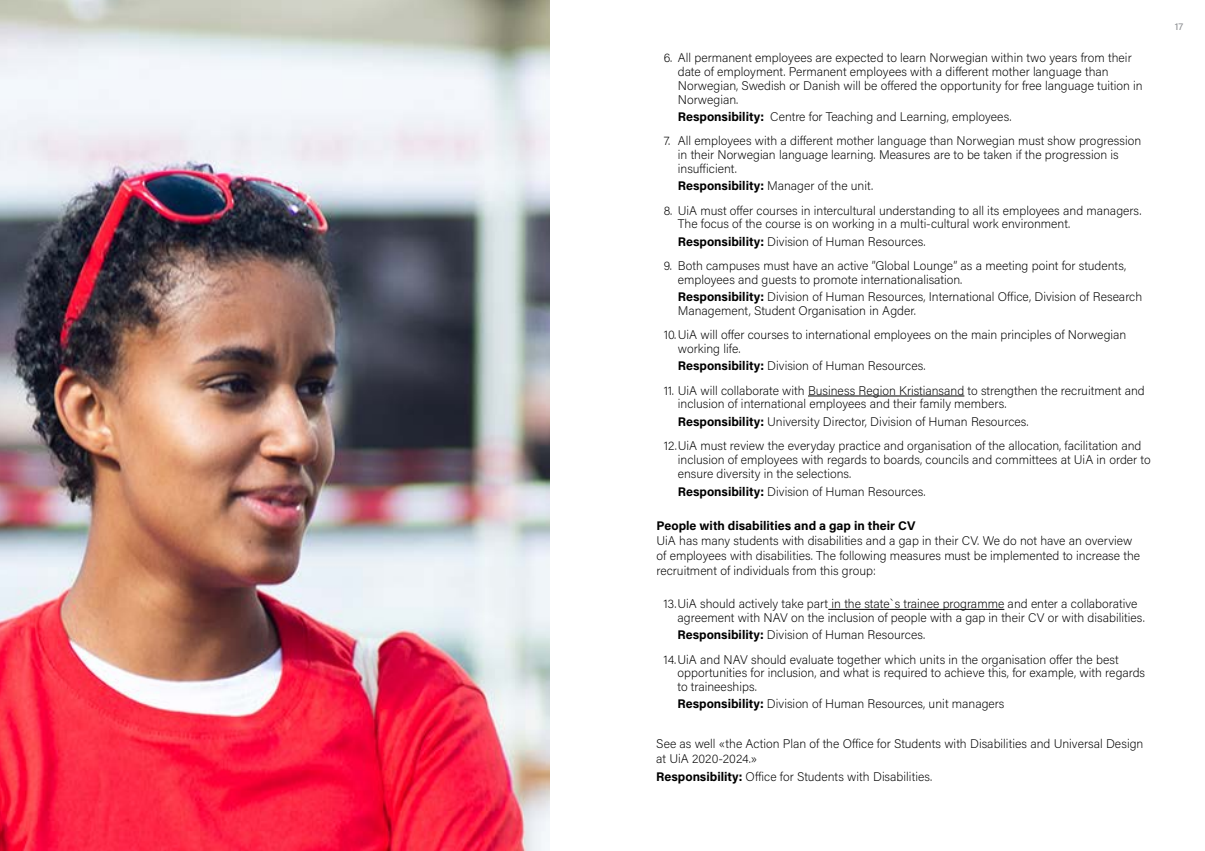
<style>
.page{position:relative;width:1205px;height:851px;background:#fff}
.page>*{position:absolute;margin:0;border:0;box-sizing:border-box;transform-origin:0 0}
.t1{font:200 12.5px/13.8px "Acumin Pro";color:#000}
.t2{font:700 12.5px "Acumin Pro";color:#000}
.t3{font:500 10px "Acumin Pro";color:#939598}
.s1{font-weight:700}
</style>
<div class="page">
<hr style="left:828px;top:609px;width:176px;height:1px;background:#000">
<hr style="left:808px;top:395px;width:156px;height:1px;background:#000">
<img style="left:0;top:0;width:549px;height:850px">
<p class="t1" style="left:678px;top:51px;width:466px;text-indent:-14px">6. All permanent employees are expected to learn Norwegian within two years from their date of employment. Permanent employees with a different mother language than Norwegian, Swedish or Danish will be offered the opportunity for free language tuition in Norwegian.</p>
<p class="t1" style="left:678px;top:109px;width:335px"><span class="s1">Responsibility:</span> Centre for Teaching and Learning, employees.</p>
<p class="t1" style="left:678px;top:134px;width:465px;text-indent:-14px">7. All employees with a different mother language than Norwegian must show progression in their Norwegian language learning. Measures are to be taken if the progression is insufficient.</p>
<p class="t1" style="left:678px;top:178px;width:197px"><span class="s1">Responsibility:</span> Manager of the unit.</p>
<p class="t1" style="left:678px;top:203px;width:465px;text-indent:-14px">8. UiA must offer courses in intercultural understanding to all its employees and managers.<br>The focus of the course is on working in a multi-cultural work environment.</p>
<p class="t1" style="left:678px;top:234px;width:249px"><span class="s1">Responsibility:</span> Division of Human Resources.</p>
<p class="t1" style="left:678px;top:258px;width:450px;text-indent:-14px">9. Both campuses must have an active ”Global Lounge” as a meeting point for students, employees and guests to promote internationalisation.</p>
<p class="t1" style="left:678px;top:289px;width:466px"><span class="s1">Responsibility:</span> Division of Human Resources, International Office, Division of Research<br>Management, Student Organisation in Agder.</p>
<p class="t1" style="left:678px;top:327px;width:450px;text-indent:-14px">10.UiA will offer courses to international employees on the main principles of Norwegian working life.</p>
<p class="t1" style="left:678px;top:358px;width:249px"><span class="s1">Responsibility:</span> Division of Human Resources.</p>
<p class="t1" style="left:678px;top:383px;width:468px;text-indent:-14px">11. UiA will collaborate with Business Region Kristiansand to strengthen the recruitment and inclusion of international employees and their family members.</p>
<p class="t1" style="left:664px;top:408px;width:479px;line-height:24.4px;text-indent:14px"><span class="s1">Responsibility:</span> University Director, Division of Human Resources.<br>12.UiA must review the everyday practice and organisation of the allocation, facilitation and</p>
<p class="t1" style="left:678px;top:452px;width:474px">inclusion of employees with regards to boards, councils and committees at UiA in order to ensure diversity in the selections.</p>
<p class="t1" style="left:678px;top:484px;width:249px"><span class="s1">Responsibility:</span> Division of Human Resources.</p>
<p class="t2" style="left:656px;top:517px;width:260px">People with disabilities and a gap in their CV</p>
<p class="t1" style="left:656px;top:533px;width:485px;line-height:15px">UiA has many students with disabilities and a gap in their CV. We do not have an overview of employees with disabilities. The following measures must be implemented to increase the recruitment of individuals from this group:</p>
<p class="t1" style="left:677px;top:596px;width:469px;text-indent:-14px">13.UiA should actively take part in the state`s trainee programme and enter a collaborative agreement with NAV on the inclusion of people with a gap in their CV or with disabilities.</p>
<p class="t1" style="left:663px;top:622px;width:457px;line-height:24.4px;text-indent:14px"><span class="s1">Responsibility:</span> Division of Human Resources.<br>14.UiA and NAV should evaluate together which units in the organisation offer the best</p>
<p class="t1" style="left:677px;top:665px;width:469px">opportunities for inclusion, and what is required to achieve this, for example, with regards to traineeships.</p>
<p class="t1" style="left:677px;top:696px;width:328px"><span class="s1">Responsibility:</span> Division of Human Resources, unit managers</p>
<p class="t1" style="left:656px;top:735px;width:489px;line-height:15px">See as well «the Action Plan of the Office for Students with Disabilities and Universal Design at UiA 2020-2024.»</p>
<p class="t1" style="left:656px;top:768px;width:278px"><span class="s1">Responsibility:</span> Office for Students with Disabilities.</p>
<p class="t3" style="left:1174px;top:19px;width:10px">17</p>
</div>
